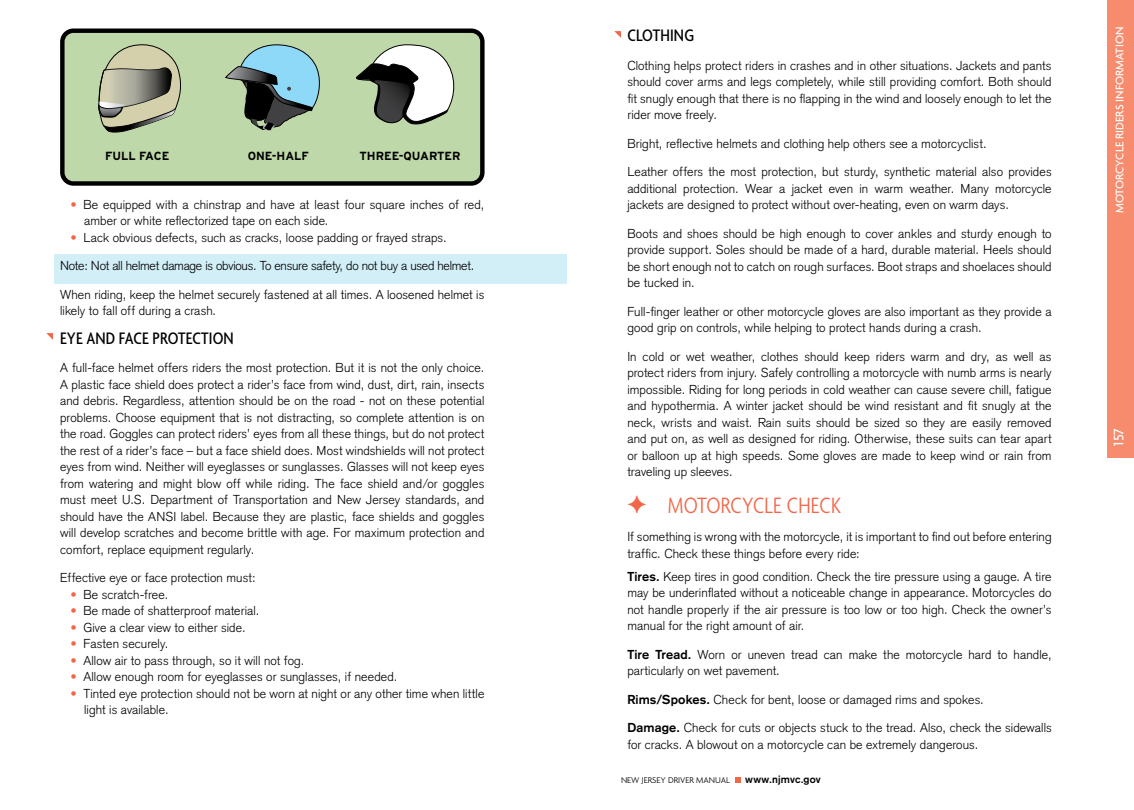
<style>
.page{position:relative;width:1134px;height:810px;background:#fff}
.page>*{position:absolute;margin:0;border:0;box-sizing:border-box;transform-origin:0 0}
.t1{font:300 condensed 24px "Agenda";color:#f26649}
.t2{font:500 condensed 18px "Agenda";letter-spacing:.01em;color:#000}
.t3{font:500 15px "Agenda";color:#fff}
.t4{font:300 12.75px/16.5px "Akzidenz Grotesk";letter-spacing:.01em;color:#000}
.t5{font:300 12.75px "Akzidenz Grotesk";letter-spacing:-.02em;color:#000}
.t6{font:500 12px "Agenda";color:#fff}
.t7{font:700 11.85px "Interstate";color:#000}
.t8{font:700 10.5px "Akzidenz Grotesk";letter-spacing:.01em;color:#000}
.t9{font:300 9px "Agenda";color:#000}
.s1{color:#f26649}
.s2{font-family:"Monotype Sorts";font-weight:400;font-stretch:normal}
.s3{font-weight:700}
</style>
<div class="page">
<svg style="left:735px;top:777px;width:6px;height:6px"></svg>
<div style="left:1107px;top:0;width:27px;height:458px;background:#f68b6d"></div>
<svg style="left:60px;top:28px;width:425px;height:158px;background:#a8be96"></svg>
<svg style="left:356px;top:44px;width:102px;height:81px"></svg>
<svg style="left:225px;top:44px;width:98px;height:87px;background:#7e9f99"></svg>
<svg style="left:97px;top:44px;width:87px;height:89px;background:#a8ad91"></svg>
<div style="left:54px;top:254px;width:513px;height:30px;background:#d2eef7"></div>
<svg style="left:46px;top:333px;width:7px;height:7px"></svg>
<svg style="left:614px;top:31px;width:7px;height:7px"></svg>
<p class="t7" style="left:105px;top:150px;width:66px">FULL FACE</p>
<p class="t7" style="left:248px;top:150px;width:63px">ONE-HALF</p>
<p class="t7" style="left:360px;top:150px;width:103px">THREE-QUARTER</p>
<p class="t4" style="left:84px;top:196px;width:402px;text-indent:-14px"><span class="s1">•</span> Be equipped with a chinstrap and have at least four square inches of red, amber or white reflectorized tape on each side.</p>
<p class="t4" style="left:71px;top:229px;width:378px"><span class="s1">•</span> Lack obvious defects, such as cracks, loose padding or frayed straps.</p>
<p class="t5" style="left:60px;top:258px;width:416px">Note: Not all helmet damage is obvious. To ensure safety, do not buy a used helmet.</p>
<p class="t4" style="left:60px;top:286px;width:426px">When riding, keep the helmet securely fastened at all times. A loosened helmet is likely to fall off during a crash.</p>
<h2 class="t2" style="left:60px;top:328px;width:175px">EYE AND FACE PROTECTION</h2>
<p class="t4" style="left:60px;top:360px;width:426px;text-align:justify">A full-face helmet offers riders the most protection. But it is not the only choice.<br>A plastic face shield does protect a rider’s face from wind, dust, dirt, rain, insects and debris. Regardless, attention should be on the road - not on these potential problems. Choose equipment that is not distracting, so complete attention is on the road. Goggles can protect riders’ eyes from all these things, but do not protect the rest of a rider’s face – but a face shield does. Most windshields will not protect eyes from wind. Neither will eyeglasses or sunglasses. Glasses will not keep eyes from watering and might blow off while riding. The face shield and/or goggles must meet U.S. Department of Transportation and New Jersey standards, and should have the ANSI label. Because they are plastic, face shields and goggles will develop scratches and become brittle with age. For maximum protection and comfort, replace equipment regularly.</p>
<p class="t4" style="left:60px;top:570px;width:197px">Effective eye or face protection must:</p>
<p class="t4" style="left:71px;top:586px;width:99px"><span class="s1">•</span> Be scratch-free.</p>
<p class="t4" style="left:71px;top:603px;width:190px"><span class="s1">•</span> Be made of shatterproof material.</p>
<p class="t4" style="left:71px;top:619px;width:176px"><span class="s1">•</span> Give a clear view to either side.</p>
<p class="t4" style="left:71px;top:636px;width:99px"><span class="s1">•</span> Fasten securely.</p>
<p class="t4" style="left:71px;top:652px;width:235px"><span class="s1">•</span> Allow air to pass through, so it will not fog.</p>
<p class="t4" style="left:71px;top:669px;width:328px"><span class="s1">•</span> Allow enough room for eyeglasses or sunglasses, if needed.</p>
<p class="t4" style="left:84px;top:685px;width:402px;text-indent:-14px"><span class="s1">•</span> Tinted eye protection should not be worn at night or any other time when little light is available.</p>
<h2 class="t2" style="left:627px;top:25px;width:68px">CLOTHING</h2>
<p class="t4" style="left:627px;top:57px;width:426px;text-align:justify">Clothing helps protect riders in crashes and in other situations. Jackets and pants should cover arms and legs completely, while still providing comfort. Both should fit snugly enough that there is no flapping in the wind and loosely enough to let the rider move freely.</p>
<p class="t4" style="left:627px;top:135px;width:361px">Bright, reflective helmets and clothing help others see a motorcyclist.</p>
<p class="t4" style="left:627px;top:163px;width:426px;text-align:justify">Leather offers the most protection, but sturdy, synthetic material also provides additional protection. Wear a jacket even in warm weather. Many motorcycle jackets are designed to protect without over-heating, even on warm days.</p>
<p class="t4" style="left:627px;top:225px;width:426px;text-align:justify">Boots and shoes should be high enough to cover ankles and sturdy enough to provide support. Soles should be made of a hard, durable material. Heels should be short enough not to catch on rough surfaces. Boot straps and shoelaces should be tucked in.</p>
<p class="t4" style="left:627px;top:303px;width:426px">Full-finger leather or other motorcycle gloves are also important as they provide a good grip on controls, while helping to protect hands during a crash.</p>
<p class="t4" style="left:627px;top:348px;width:426px;text-align:justify">In cold or wet weather, clothes should keep riders warm and dry, as well as protect riders from injury. Safely controlling a motorcycle with numb arms is nearly impossible. Riding for long periods in cold weather can cause severe chill, fatigue and hypothermia. A winter jacket should be wind resistant and fit snugly at the neck, wrists and waist. Rain suits should be sized so they are easily removed and put on, as well as designed for riding. Otherwise, these suits can tear apart or balloon up at high speeds. Some gloves are made to keep wind or rain from traveling up sleeves.</p>
<h1 class="t1" style="left:627px;top:492px;width:69px"><span class="s2">)</span> MOTORCYCLE</h1>
<h1 class="t1" style="left:787px;top:492px;width:23px">CHECK</h1>
<p class="t4" style="left:627px;top:529px;width:426px">If something is wrong with the motorcycle, it is important to find out before entering traffic. Check these things before every ride:</p>
<p class="t4" style="left:627px;top:568px;width:426px;text-align:justify"><span class="s3">Tires.</span> Keep tires in good condition. Check the tire pressure using a gauge. A tire may be underinflated without a noticeable change in appearance. Motorcycles do not handle properly if the air pressure is too low or too high. Check the owner’s manual for the right amount of air.</p>
<p class="t4" style="left:627px;top:646px;width:426px"><span class="s3">Tire Tread.</span> Worn or uneven tread can make the motorcycle hard to handle, particularly on wet pavement.</p>
<p class="t4" style="left:627px;top:691px;width:358px"><span class="s3">Rims/Spokes.</span> Check for bent, loose or damaged rims and spokes.</p>
<p class="t4" style="left:627px;top:719px;width:426px"><span class="s3">Damage.</span> Check for cuts or objects stuck to the tread. Also, check the sidewalls for cracks. A blowout on a motorcycle can be extremely dangerous.</p>
<p class="t9" style="left:621px;top:775px;width:111px">NEW JERSEY DRIVER MANUAL</p>
<p class="t8" style="left:745px;top:773px;width:77px">www.njmvc.gov</p>
<p class="t6" style="left:1112px;top:213px;width:188px;rotate:-90deg">Motorcycle riders information</p>
<p class="t3" style="left:1110px;top:446px;width:19px;rotate:-90deg">157</p>
</div>
